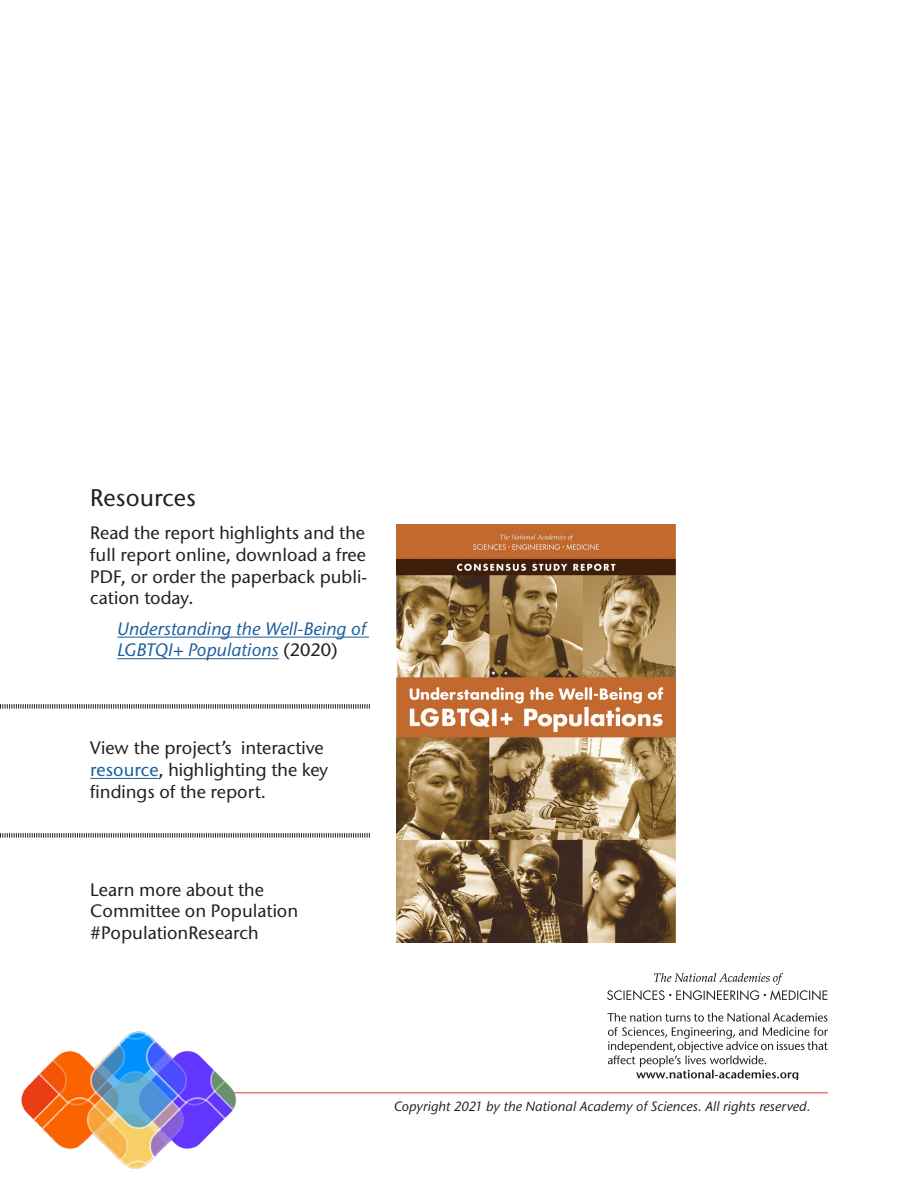
<style>
.page{position:relative;width:918px;height:1188px;background:#fff}
.page>*{position:absolute;margin:0;border:0;box-sizing:border-box;transform-origin:0 0}
.Header_B{font:500 24px "Stone Sans ITC Std";color:#231f20}
.Body_Copy{font:500 18px/21.6px "Stone Sans ITC Std";color:#231f20}
.Body_Copy-2{font:italic 500 18px/21.6px "Stone Sans ITC Std";color:#175d9e}
.Copyright_Notice{font:italic 500 13.5px "Stone Sans ITC Std";color:#231f20}
.s1{font-style:normal;color:#231f20}
.s2{color:#175d9e}
</style>
<div class="page">
<hr style="left:90px;top:1092px;width:738px;height:2px;background:#ea7973">
<svg style="left:607px;top:1013px;width:221px;height:66px"></svg>
<svg style="left:607px;top:973px;width:220px;height:27px"></svg>
<img style="left:21px;top:1031px;width:225px;height:138px">
<hr style="left:117px;top:637px;width:252px;height:1px;background:#175d9e">
<hr style="left:117px;top:658px;width:162px;height:1px;background:#175d9e">
<hr style="left:90px;top:778px;width:69px;height:1px;background:#175d9e">
<img style="left:396px;top:524px;width:279px;height:419px">
<svg style="left:0;top:704px;width:370px;height:5px"></svg>
<svg style="left:0;top:833px;width:370px;height:5px"></svg>
<p class="Header_B" style="left:90px;top:483px;width:107px">Resources</p>
<p class="Body_Copy" style="left:90px;top:522px;width:278px;text-align:justify">Read the report highlights and the full report online, download a free PDF, or order the paperback publi&shy;cation today.</p>
<p class="Body_Copy-2" style="left:117px;top:618px;width:250px">Understanding the Well-Being of<br>LGBTQI+ Populations <span class="s1">(2020)</span></p>
<p class="Body_Copy" style="left:90px;top:737px;width:240px">View the project’s interactive <span class="s2">resource</span>, highlighting the key findings of the report.</p>
<p class="Body_Copy" style="left:90px;top:879px;width:210px">Learn more about the<br>Committee on Population #PopulationResearch</p>
<p class="Copyright_Notice" style="left:394px;top:1098px;width:418px">Copyright 2021 by the National Academy of Sciences. All rights reserved.</p>
</div>
